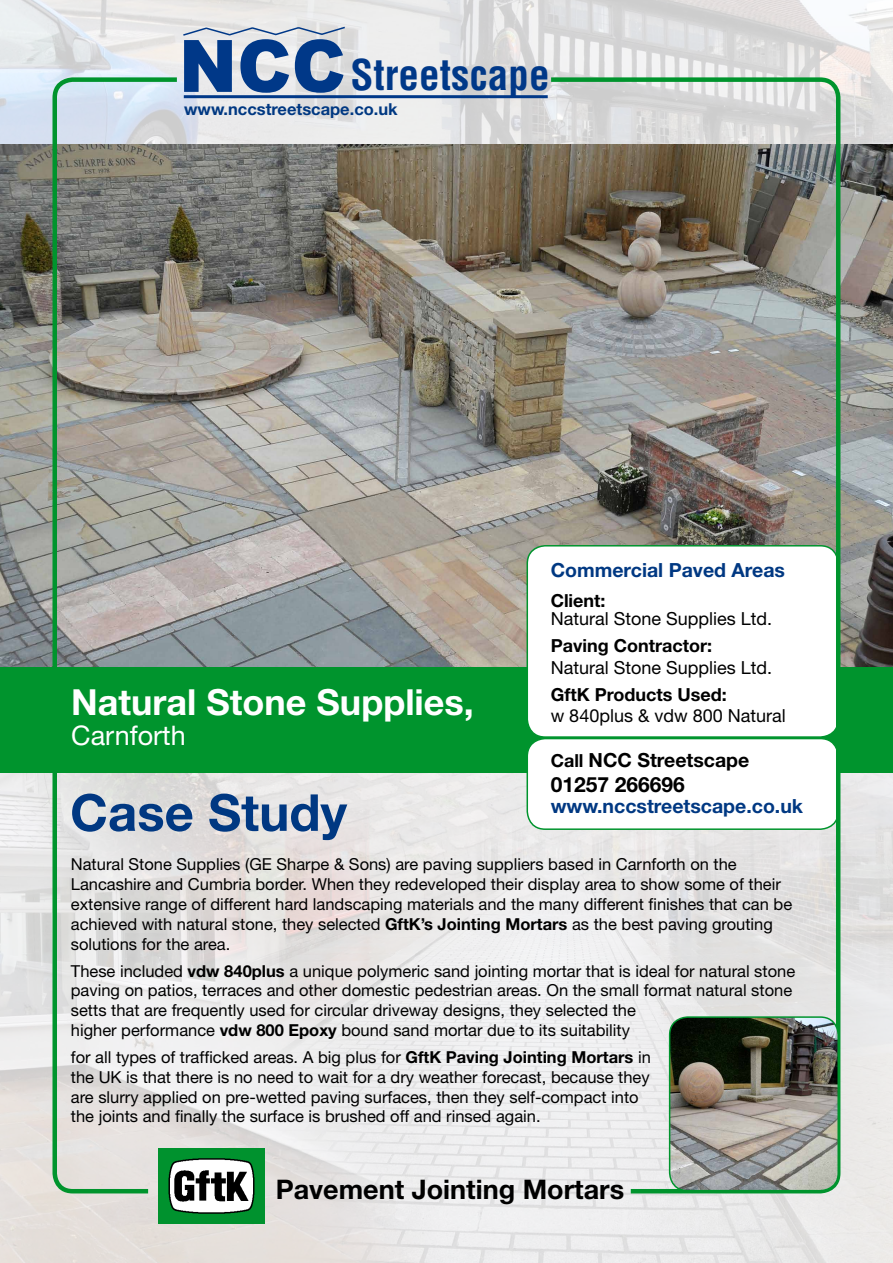
<style>
.page{position:relative;width:893px;height:1263px;background:#fff}
.page>*{position:absolute;margin:0;border:0;box-sizing:border-box;transform-origin:0 0}
.t1{font:700 51px "Helvetica Neue";color:#003882}
.t2{font:700 condensed 41.25px "Helvetica";color:#003888}
.t3{font:700 36px "Helvetica Neue";color:#fff}
.t4{font:700 27px "Helvetica Neue";color:#000}
.t5{font:27px "Helvetica Neue";color:#fff}
.t6{font:700 21px "Helvetica Neue";color:#000}
.t7{font:700 19.5px "Helvetica Neue";color:#003882}
.t8{font:700 19.5px "Helvetica Neue";color:#000}
.t9{font:18px "Helvetica Neue";color:#000}
.t10{font:700 18px "Helvetica Neue";color:#000}
.t11{font:16.5px/19.8px "Helvetica Neue";color:#000}
.t12{font:700 16.5px "Helvetica Neue";color:#003882}
.s1{font-size:18px}
.s2{font-weight:700}
</style>
<div class="page">
<img style="left:0;top:0;width:893px;height:1263px">
<img style="left:0;top:145px;width:893px;height:522px">
<div style="left:0;top:667px;width:893px;height:105px;background:#00942d"></div>
<div style="left:527px;top:738px;width:311px;height:91px;background:#fff;border-radius:18px"></div>
<div style="left:527px;top:546px;width:311px;height:191px;background:#fff;border-radius:18px"></div>
<img style="left:158px;top:1149px;width:107px;height:75px">
<svg style="left:182px;top:26px;width:165px;height:67px"></svg>
<hr style="left:184px;top:95px;width:364px;height:3px;background:#003888">
<svg style="left:50px;top:75px;width:131px;height:1121px"></svg>
<svg style="left:547px;top:75px;width:296px;height:1121px"></svg>
<img style="left:670px;top:1017px;width:168px;height:174px">
<div style="left:669px;top:1016px;width:170px;height:175px;border:2px solid #00942d;border-radius:18px"></div>
<h2 class="t2" style="left:350px;top:50px;width:201px">Streetscape</h2>
<p class="t12" style="left:184px;top:99px;width:215px">www.nccstreetscape.co.uk</p>
<h3 class="t3" style="left:71px;top:680px;width:404px">Natural Stone Supplies,</h3>
<h3 class="t5" style="left:71px;top:719px;width:116px">Carnforth</h3>
<h1 class="t1" style="left:70px;top:781px;width:278px">Case Study</h1>
<p class="t7" style="left:551px;top:558px;width:236px">Commercial Paved Areas</p>
<p class="t10" style="left:551px;top:589px;width:56px">Client:</p>
<p class="t9" style="left:551px;top:608px;width:223px">Natural Stone Supplies Ltd.</p>
<p class="t10" style="left:551px;top:634px;width:163px">Paving Contractor:</p>
<p class="t9" style="left:551px;top:656px;width:223px">Natural Stone Supplies Ltd.</p>
<p class="t10" style="left:551px;top:683px;width:178px">GftK Products Used:</p>
<p class="t9" style="left:551px;top:705px;width:237px">w 840plus &amp; vdw 800 Natural</p>
<p class="t8" style="left:551px;top:748px;width:200px"><span class="s1">Call</span> NCC Streetscape</p>
<p class="t6" style="left:551px;top:772px;width:136px">01257 266696</p>
<p class="t7" style="left:551px;top:794px;width:254px">www.nccstreetscape.co.uk</p>
<p class="t11" style="left:71px;top:854px;width:723px">Natural Stone Supplies (GE Sharpe &amp; Sons) are paving suppliers based in Carnforth on the Lancashire and Cumbria border. When they redeveloped their display area to show some of their extensive range of different hard landscaping materials and the many different finishes that can be achieved with natural stone, they selected <span class="s2">GftK’s Jointing Mortars</span> as the best paving grouting solutions for the area.</p>
<p class="t11" style="left:71px;top:960px;width:726px">These included <span class="s2">vdw 840plus</span> a unique polymeric sand jointing mortar that is ideal for natural stone paving on patios, terraces and other domestic pedestrian areas. On the small format natural stone setts that are frequently used for circular driveway designs, they selected the<br>higher performance <span class="s2">vdw 800 Epoxy</span> bound sand mortar due to its suitability</p>
<p class="t11" style="left:71px;top:1047px;width:581px">for all types of trafficked areas. A big plus for <span class="s2">GftK Paving Jointing Mortars</span> in the UK is that there is no need to wait for a dry weather forecast, because they are slurry applied on pre-wetted paving surfaces, then they self-compact into the joints and finally the surface is brushed off and rinsed again.</p>
<h3 class="t4" style="left:276px;top:1173px;width:350px">Pavement Jointing Mortars</h3>
</div>
